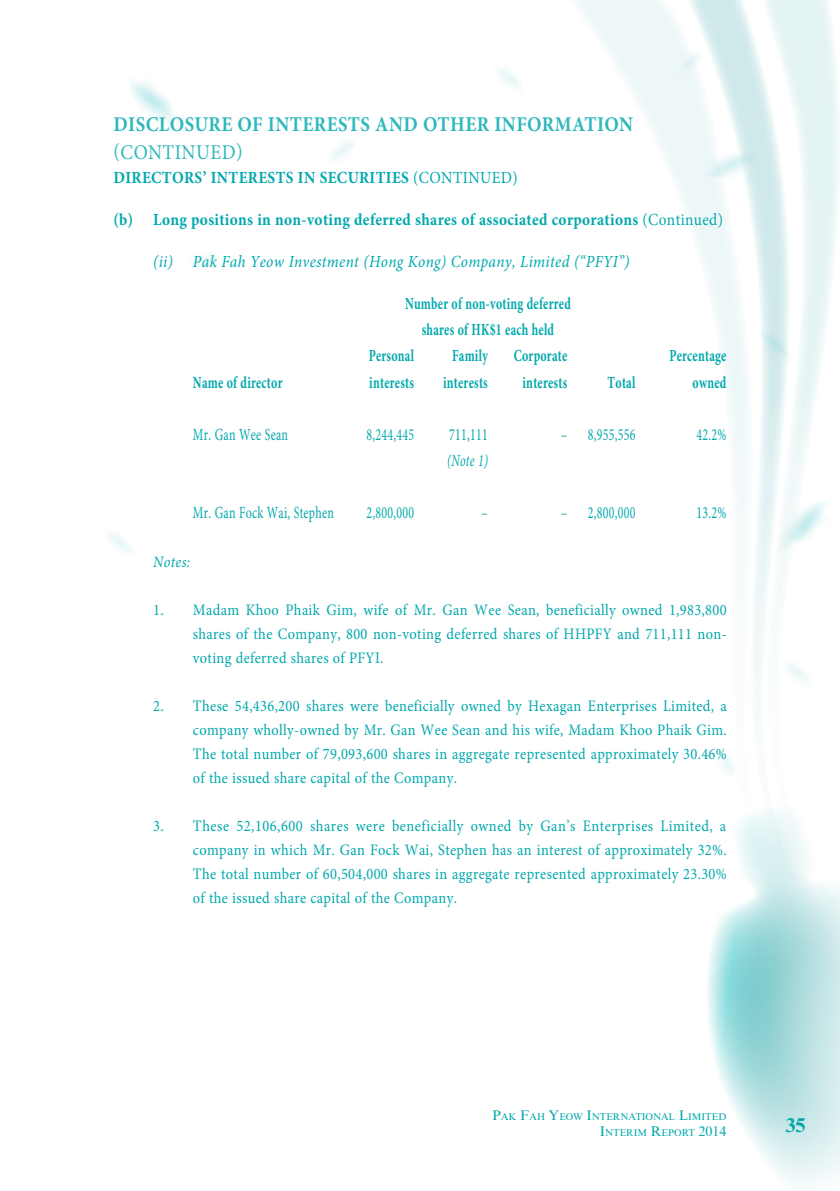
<style>
.page{position:relative;width:840px;height:1191px;background:#fff}
.page>*{position:absolute;margin:0;border:0;box-sizing:border-box;transform-origin:0 0}
.t1{font:700 21px "Minion Pro";letter-spacing:.02em;color:#2cb8bc;scale:.9 1}
.t2{font:21px "Minion Pro";letter-spacing:.025em;color:#2cb8bc;scale:.9 1}
.t3{font:700 20px "Times New Roman MT Std";color:#00a8ad}
.t4{font:700 17px "Minion Pro";letter-spacing:.02em;color:#00a8ad;scale:.7 1}
.t5{font:700 17px "Minion Pro";letter-spacing:.02em;color:#00a8ad;scale:.9 1}
.t6{font:17px "Minion Pro";letter-spacing:.025em;color:#00a8ad;scale:.7 1}
.t7{font:italic 17px "Minion Pro";letter-spacing:.025em;color:#00a8ad;scale:.9 1}
.t8{font:italic 17px "Minion Pro";letter-spacing:.025em;color:#00a8ad;scale:.7 1}
.t9{font:16px/24px "Minion Pro";letter-spacing:.025em;color:#00a8ad;text-align:justify;scale:.9 1}
.t10{font:italic 16px "Minion Pro";letter-spacing:.025em;color:#00a8ad;scale:.9 1}
.t11{font:9.8px "Times New Roman MT Std";color:#00a8ad}
.s1{font-weight:400}
.s2{font-size:14px}
</style>
<div class="page">
<svg style="left:576px;top:0;width:181px;height:702px"></svg>
<svg style="left:757px;top:0;width:82px;height:715px"></svg>
<svg style="left:707px;top:809px;width:132px;height:375px"></svg>
<svg style="left:692px;top:146px;width:74px;height:36px"></svg>
<svg style="left:130px;top:81px;width:46px;height:41px"></svg>
<svg style="left:108px;top:533px;width:23px;height:19px"></svg>
<svg style="left:194px;top:255px;width:22px;height:11px"></svg>
<svg style="left:498px;top:69px;width:23px;height:19px"></svg>
<svg style="left:331px;top:141px;width:23px;height:19px"></svg>
<svg style="left:670px;top:43px;width:34px;height:35px"></svg>
<svg style="left:722px;top:755px;width:12px;height:20px"></svg>
<svg style="left:778px;top:651px;width:43px;height:40px"></svg>
<svg style="left:756px;top:324px;width:43px;height:40px"></svg>
<svg style="left:772px;top:495px;width:65px;height:65px"></svg>
<h1 class="t1" style="left:113px;top:109px;width:578px">DISCLOSURE OF INTERESTS AND OTHER INFORMATION</h1>
<h1 class="t2" style="left:113px;top:138px;width:145px">(CONTINUED)</h1>
<p class="t5" style="left:113px;top:166px;width:450px">DIRECTORS’ INTERESTS IN SECURITIES <span class="s1">(CONTINUED)</span></p>
<p class="t5" style="left:113px;top:208px;width:678px">(b) Long positions in non-voting deferred shares of associated corporations <span class="s1">(Continued)</span></p>
<p class="t7" style="left:153px;top:250px;width:530px">(ii) Pak Fah Yeow Investment (Hong Kong) Company, Limited (“PFYI”)</p>
<p class="t4" style="left:405px;top:292px;width:238px">Number of non-voting deferred</p>
<p class="t4" style="left:421px;top:318px;width:190px">shares of HK$1 each held</p>
<p class="t4" style="left:368px;top:344px;width:66px">Personal</p>
<p class="t4" style="left:451px;top:344px;width:53px">Family</p>
<p class="t4" style="left:513px;top:344px;width:78px">Corporate</p>
<p class="t4" style="left:669px;top:344px;width:83px">Percentage</p>
<p class="t4" style="left:193px;top:370px;width:129px">Name of director</p>
<p class="t4" style="left:369px;top:370px;width:65px">interests</p>
<p class="t4" style="left:443px;top:370px;width:65px">interests</p>
<p class="t4" style="left:522px;top:370px;width:65px">interests</p>
<p class="t4" style="left:607px;top:370px;width:41px">Total</p>
<p class="t4" style="left:692px;top:370px;width:50px">owned</p>
<p class="t6" style="left:193px;top:423px;width:137px">Mr. Gan Wee Sean</p>
<p class="t6" style="left:366px;top:423px;width:70px">8,244,445</p>
<p class="t6" style="left:449px;top:423px;width:57px">711,111</p>
<p class="t6" style="left:560px;top:423px;width:108px">– 8,955,556</p>
<p class="t6" style="left:696px;top:423px;width:44px">42.2%</p>
<p class="t8" style="left:447px;top:448px;width:60px">(Note 1)</p>
<p class="t6" style="left:193px;top:501px;width:203px">Mr. Gan Fock Wai, Stephen</p>
<p class="t6" style="left:366px;top:501px;width:70px">2,800,000</p>
<p class="t6" style="left:481px;top:501px;width:10px">–</p>
<p class="t6" style="left:560px;top:501px;width:108px">– 2,800,000</p>
<p class="t6" style="left:696px;top:501px;width:44px">13.2%</p>
<p class="t10" style="left:153px;top:551px;width:43px">Notes:</p>
<p class="t9" style="left:193px;top:598px;width:594px;text-indent:-40px">1. Madam Khoo Phaik Gim, wife of Mr. Gan Wee Sean, beneficially owned 1,983,800 shares of the Company, 800 non-voting deferred shares of HHPFY and 711,111 non&shy;voting deferred shares of PFYI.</p>
<p class="t9" style="left:193px;top:694px;width:594px;text-indent:-40px">2. These 54,436,200 shares were beneficially owned by Hexagan Enterprises Limited, a company wholly-owned by Mr. Gan Wee Sean and his wife, Madam Khoo Phaik Gim.<br>The total number of 79,093,600 shares in aggregate represented approximately 30.46% of the issued share capital of the Company.</p>
<p class="t9" style="left:193px;top:814px;width:594px;text-indent:-40px">3. These 52,106,600 shares were beneficially owned by Gan’s Enterprises Limited, a company in which Mr. Gan Fock Wai, Stephen has an interest of approximately 32%.<br>The total number of 60,504,000 shares in aggregate represented approximately 23.30% of the issued share capital of the Company.</p>
<p class="t11" style="left:492px;top:1110px;width:235px"><span class="s2">P</span>AK <span class="s2">F</span>AH <span class="s2">Y</span>EOW <span class="s2">I</span>NTERNATIONAL <span class="s2">L</span>IMITED</p>
<p class="t11" style="left:599px;top:1127px;width:128px"><span class="s2">I</span>NTERIM <span class="s2">R</span>EPORT <span class="s2">2014</span></p>
<p class="t3" style="left:784px;top:1112px;width:21px">35</p>
</div>
